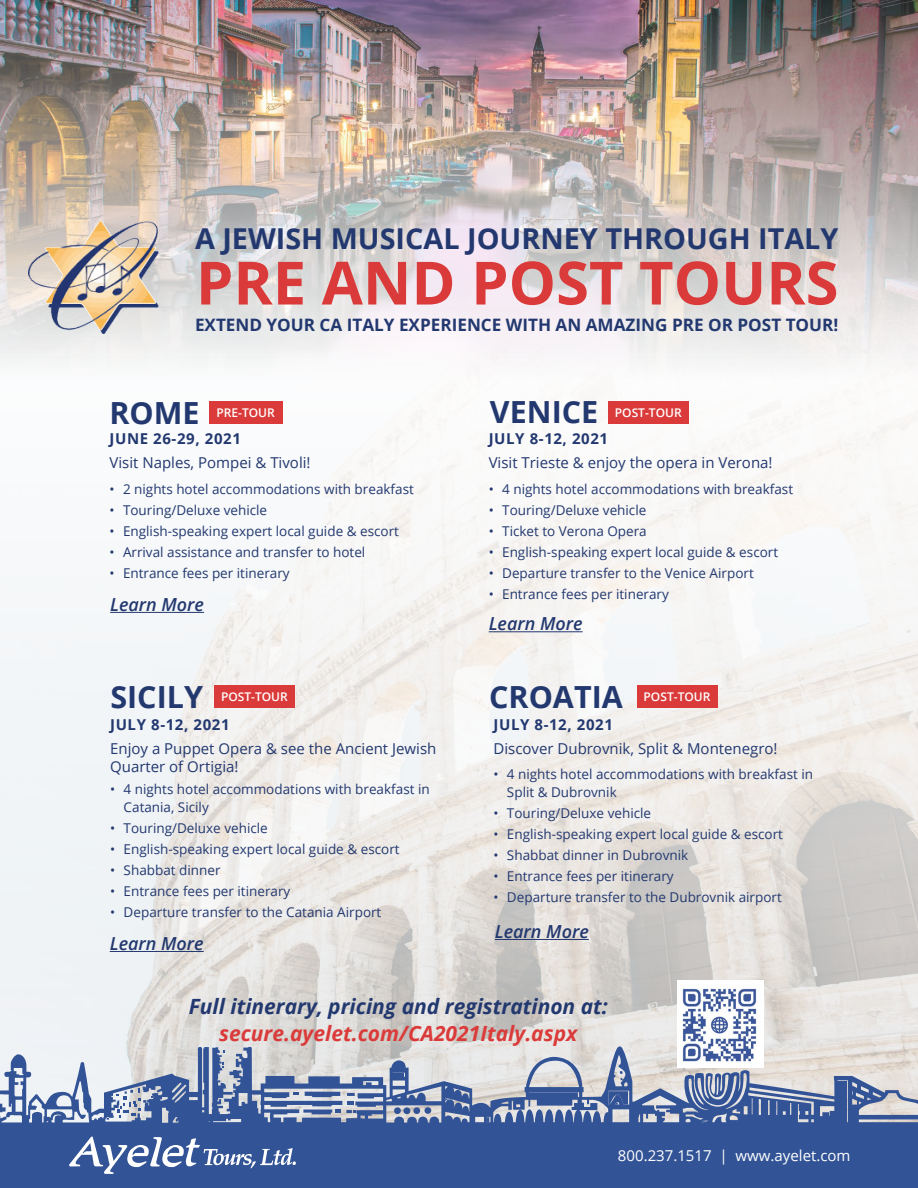
<style>
.page{position:relative;width:918px;height:1188px;background:#fff}
.page>*{position:absolute;margin:0;border:0;box-sizing:border-box;transform-origin:0 0}
.t1{font:700 59.7px "Open Sans";color:#da3b3a}
.t2{font:700 30.45px "Open Sans";color:#22386f}
.t3{font:700 28.8px "Open Sans";color:#22386f}
.t4{font:italic 700 21px "Open Sans";color:#22386f}
.t5{font:italic 700 21px "Open Sans";color:#da3b3a}
.t6{font:italic 600 18px "Open Sans";color:#22386f}
.t7{font:700 17.1px "Open Sans";color:#22386f}
.t8{font:15px/18px "Open Sans";color:#22386f}
.t9{font:700 15px "Open Sans";letter-spacing:.04em;color:#22386f}
.t10{font:15px "Open Sans";color:#fff}
.t11{font:13.5px/18px "Open Sans";color:#22386f}
.t12{font:600 12px "Open Sans";color:#fff}
</style>
<div class="page">
<img style="left:0;top:399px;width:918px;height:647px">
<img style="left:0;top:0;width:918px;height:371px">
<div style="left:209px;top:401px;width:73px;height:22px;background:#da3b3a"></div>
<div style="left:608px;top:401px;width:81px;height:22px;background:#da3b3a"></div>
<div style="left:214px;top:686px;width:81px;height:22px;background:#da3b3a"></div>
<div style="left:637px;top:686px;width:81px;height:22px;background:#da3b3a"></div>
<svg style="left:0;top:1046px;width:918px;height:142px;background:#7286b0"></svg>
<div style="left:394px;top:1107px;width:7px;height:7px;background:#325396;border-radius:50%"></div>
<div style="left:403px;top:1107px;width:7px;height:7px;background:#325396;border-radius:50%"></div>
<div style="left:413px;top:1107px;width:7px;height:7px;background:#325396;border-radius:50%"></div>
<div style="left:424px;top:1107px;width:7px;height:7px;background:#325396;border-radius:50%"></div>
<svg style="left:116px;top:1088px;width:25px;height:29px"></svg>
<svg style="left:293px;top:1092px;width:70px;height:26px;background:#95a3bf"></svg>
<img style="left:677px;top:981px;width:87px;height:87px">
<svg style="left:67px;top:1137px;width:229px;height:37px"></svg>
<hr style="left:110px;top:612px;width:94px;height:1px;background:#22386f">
<hr style="left:489px;top:631px;width:94px;height:1px;background:#22386f">
<hr style="left:495px;top:939px;width:94px;height:1px;background:#22386f">
<hr style="left:110px;top:951px;width:94px;height:1px;background:#22386f">
<img style="left:28px;top:220px;width:138px;height:120px">
<h3 class="t3" style="left:195px;top:218px;width:645px">A JEWISH MUSICAL JOURNEY THROUGH ITALY</h3>
<h1 class="t1" style="left:196px;top:241px;width:644px">PRE AND POST TOURS</h1>
<p class="t7" style="left:195px;top:313px;width:645px">EXTEND YOUR CA ITALY EXPERIENCE WITH AN AMAZING PRE OR POST TOUR!</p>
<h2 class="t2" style="left:110px;top:391px;width:92px">ROME</h2>
<h2 class="t2" style="left:490px;top:391px;width:110px">VENICE</h2>
<p class="t12" style="left:216px;top:404px;width:60px">PRE-TOUR</p>
<p class="t12" style="left:615px;top:404px;width:68px">POST-TOUR</p>
<p class="t9" style="left:110px;top:428px;width:133px">JUNE 26-29, 2021</p>
<p class="t9" style="left:489px;top:428px;width:121px">JULY 8-12, 2021</p>
<p class="t8" style="left:110px;top:453px;width:203px">Visit Naples, Pompei &amp; Tivoli!</p>
<p class="t8" style="left:489px;top:453px;width:285px">Visit Trieste &amp; enjoy the opera in Verona!</p>
<p class="t11" style="left:110px;top:479px;width:306px">• 2 nights hotel accommodations with breakfast</p>
<p class="t11" style="left:110px;top:500px;width:159px">• Touring/Deluxe vehicle</p>
<p class="t11" style="left:110px;top:521px;width:291px">• English-speaking expert local guide &amp; escort</p>
<p class="t11" style="left:110px;top:542px;width:257px">• Arrival assistance and transfer to hotel</p>
<p class="t11" style="left:110px;top:563px;width:182px">• Entrance fees per itinerary</p>
<h3 class="t6" style="left:110px;top:592px;width:95px">Learn More</h3>
<p class="t11" style="left:489px;top:479px;width:306px">• 4 nights hotel accommodations with breakfast</p>
<p class="t11" style="left:489px;top:500px;width:159px">• Touring/Deluxe vehicle</p>
<p class="t11" style="left:489px;top:521px;width:160px">• Ticket to Verona Opera</p>
<p class="t11" style="left:489px;top:542px;width:291px">• English-speaking expert local guide &amp; escort</p>
<p class="t11" style="left:489px;top:563px;width:267px">• Departure transfer to the Venice Airport</p>
<p class="t11" style="left:489px;top:584px;width:182px">• Entrance fees per itinerary</p>
<h3 class="t6" style="left:489px;top:612px;width:95px">Learn More</h3>
<h2 class="t2" style="left:110px;top:675px;width:94px">SICILY</h2>
<h2 class="t2" style="left:489px;top:675px;width:135px">CROATIA</h2>
<p class="t12" style="left:221px;top:689px;width:68px">POST-TOUR</p>
<p class="t12" style="left:644px;top:689px;width:68px">POST-TOUR</p>
<p class="t9" style="left:110px;top:714px;width:121px">JULY 8-12, 2021</p>
<p class="t9" style="left:494px;top:714px;width:121px">JULY 8-12, 2021</p>
<p class="t8" style="left:110px;top:739px;width:328px">Enjoy a Puppet Opera &amp; see the Ancient Jewish<br>Quarter of Ortigia!</p>
<p class="t8" style="left:494px;top:739px;width:286px">Discover Dubrovnik, Split &amp; Montenegro!</p>
<p class="t11" style="left:507px;top:765px;width:308px;text-indent:-14px">• 4 nights hotel accommodations with breakfast in<br>Split &amp; Dubrovnik</p>
<p class="t11" style="left:493px;top:804px;width:159px">• Touring/Deluxe vehicle</p>
<p class="t11" style="left:493px;top:825px;width:291px">• English-speaking expert local guide &amp; escort</p>
<p class="t11" style="left:493px;top:846px;width:196px">• Shabbat dinner in Dubrovnik</p>
<p class="t11" style="left:493px;top:867px;width:182px">• Entrance fees per itinerary</p>
<p class="t11" style="left:493px;top:888px;width:290px">• Departure transfer to the Dubrovnik airport</p>
<p class="t11" style="left:124px;top:780px;width:308px;text-indent:-14px">• 4 nights hotel accommodations with breakfast in<br>Catania, Sicily</p>
<p class="t11" style="left:110px;top:819px;width:159px">• Touring/Deluxe vehicle</p>
<p class="t11" style="left:110px;top:840px;width:291px">• English-speaking expert local guide &amp; escort</p>
<p class="t11" style="left:110px;top:861px;width:112px">• Shabbat dinner</p>
<p class="t11" style="left:110px;top:882px;width:182px">• Entrance fees per itinerary</p>
<p class="t11" style="left:110px;top:903px;width:273px">• Departure transfer to the Catania Airport</p>
<h3 class="t6" style="left:110px;top:931px;width:95px">Learn More</h3>
<h3 class="t6" style="left:495px;top:919px;width:95px">Learn More</h3>
<h3 class="t4" style="left:189px;top:991px;width:421px">Full itinerary, pricing and registratinon at:</h3>
<h3 class="t5" style="left:219px;top:1019px;width:360px">secure.ayelet.com/CA2021Italy.aspx</h3>
<p class="t10" style="left:618px;top:1145px;width:234px">800.237.1517 | www.ayelet.com</p>
</div>
